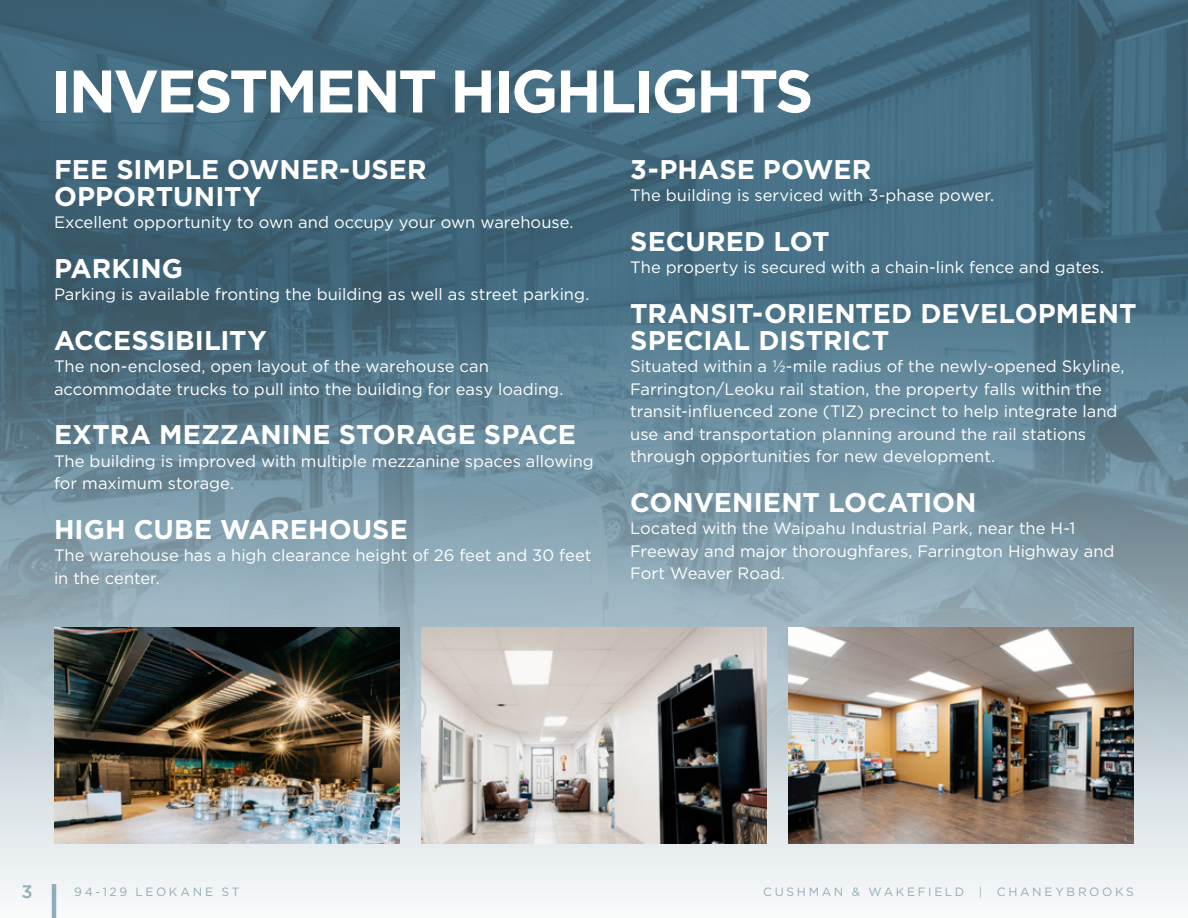
<style>
.page{position:relative;width:1188px;height:918px;background:#eff3f4}
.page>*{position:absolute;margin:0;border:0;box-sizing:border-box;transform-origin:0 0}
.t1{font:700 60px "Gotham";letter-spacing:-.04em;color:#fff}
.t2{font:700 27px/27px "Gotham";color:#fff}
.t3{font:500 18px "Gotham";color:#93acb9}
.t4{font:16.5px/22.5px "Gotham";color:#fff}
.t5{font:12px "Gotham";letter-spacing:.22em;color:#93acb9}
</style>
<div class="page">
<img style="left:0;top:0;width:1188px;height:798px">
<img style="left:54px;top:628px;width:346px;height:216px">
<img style="left:421px;top:628px;width:346px;height:216px">
<img style="left:788px;top:628px;width:346px;height:216px">
<hr style="left:52px;top:884px;width:4px;height:34px;background:#93acb9">
<h1 class="t1" style="left:51px;top:51px;width:764px">INVESTMENT HIGHLIGHTS</h1>
<h2 class="t2" style="left:54px;top:155px;width:374px">FEE SIMPLE OWNER-USER<br>OPPORTUNITY</h2>
<p class="t4" style="left:54px;top:211px;width:521px">Excellent opportunity to own and occupy your own warehouse.</p>
<h2 class="t2" style="left:54px;top:254px;width:131px">PARKING</h2>
<p class="t4" style="left:54px;top:283px;width:537px">Parking is available fronting the building as well as street parking.</p>
<h2 class="t2" style="left:54px;top:326px;width:214px">ACCESSIBILITY</h2>
<p class="t4" style="left:54px;top:355px;width:511px">The non-enclosed, open layout of the warehouse can accommodate trucks to pull into the building for easy loading.</p>
<h2 class="t2" style="left:54px;top:421px;width:523px">EXTRA MEZZANINE STORAGE SPACE</h2>
<p class="t4" style="left:54px;top:449px;width:541px">The building is improved with multiple mezzanine spaces allowing for maximum storage.</p>
<h2 class="t2" style="left:54px;top:515px;width:355px">HIGH CUBE WAREHOUSE</h2>
<p class="t4" style="left:54px;top:544px;width:539px">The warehouse has a high clearance height of 26 feet and 30 feet in the center.</p>
<h2 class="t2" style="left:630px;top:155px;width:243px">3-PHASE POWER</h2>
<p class="t4" style="left:630px;top:184px;width:365px">The building is serviced with 3-phase power.</p>
<h2 class="t2" style="left:630px;top:227px;width:201px">SECURED LOT</h2>
<p class="t4" style="left:630px;top:256px;width:475px">The property is secured with a chain-link fence and gates.</p>
<h2 class="t2" style="left:630px;top:299px;width:508px">TRANSIT-ORIENTED DEVELOPMENT<br>SPECIAL DISTRICT</h2>
<p class="t4" style="left:630px;top:355px;width:496px">Situated within a ½-mile radius of the newly-opened Skyline, Farrington/Leoku rail station, the property falls within the transit-influenced zone (TIZ) precinct to help integrate land use and transportation planning around the rail stations through opportunities for new development.</p>
<h2 class="t2" style="left:630px;top:488px;width:348px">CONVENIENT LOCATION</h2>
<p class="t4" style="left:630px;top:517px;width:486px">Located with the Waipahu Industrial Park, near the H-1<br>Freeway and major thoroughfares, Farrington Highway and<br>Fort Weaver Road.</p>
<p class="t3" style="left:21px;top:881px;width:13px">3</p>
<p class="t5" style="left:74px;top:884px;width:167px">94-129 LEOKANE ST</p>
<p class="t5" style="left:763px;top:884px;width:372px">CUSHMAN &amp; WAKEFIELD | CHANEYBROOKS</p>
</div>
